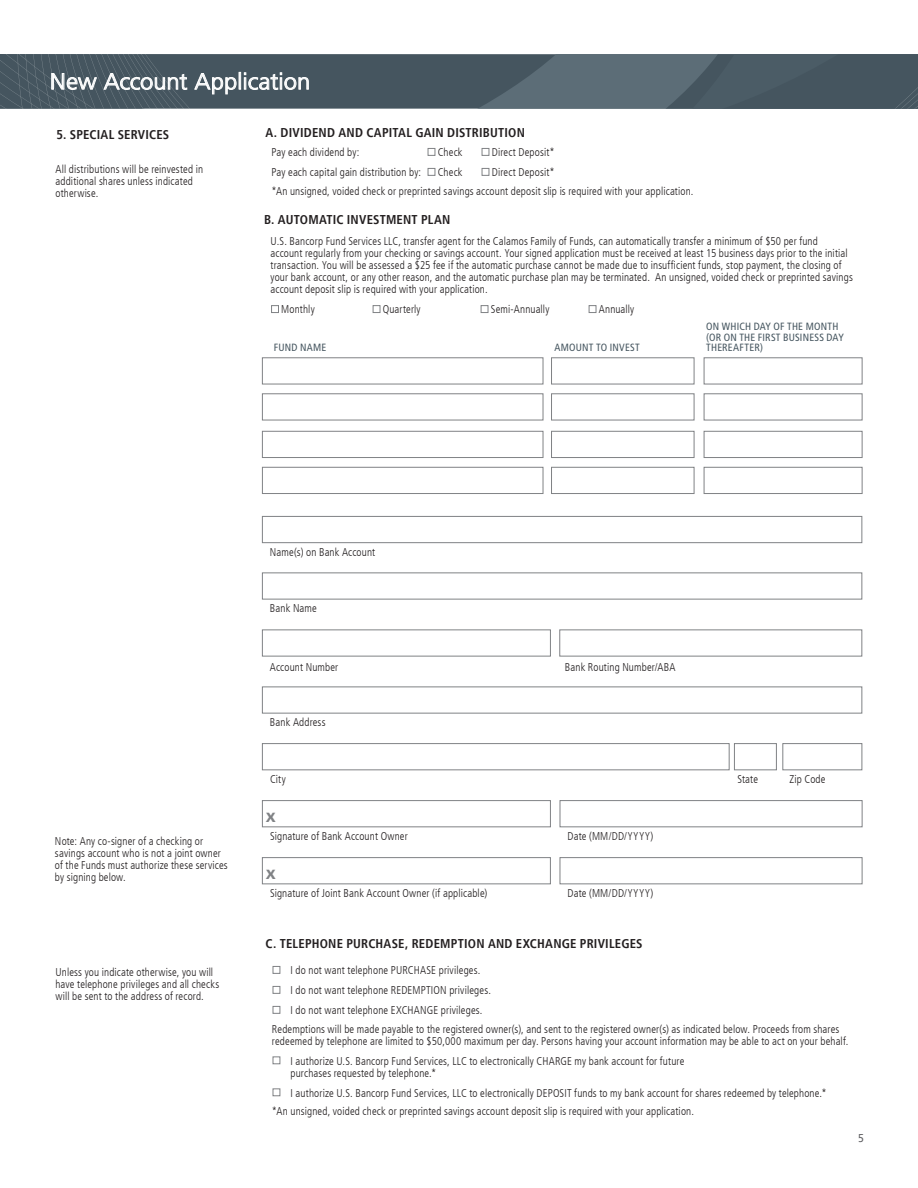
<style>
.page{position:relative;width:918px;height:1188px;background:#fff}
.page>*{position:absolute;margin:0;border:0;box-sizing:border-box;transform-origin:0 0}
.t1{font:300 22.5px "Frutiger LT";letter-spacing:.005em;color:#fff;scale:1.05 1}
.t2{font:700 18px "Frutiger LT";color:#808285}
.t3{font:700 condensed 12.75px "Frutiger LT";letter-spacing:.015em;color:#231f20}
.t4{font:300 condensed 11.25px/12px "Frutiger LT";letter-spacing:.015em;color:#231f20}
.t5{font:11.25px "Frutiger LT";color:#5f5f62;scale:.92 1}
.t6{font:condensed 10.5px/10.5px "Frutiger LT";letter-spacing:.02em;color:#45555f}
</style>
<div class="page">
<svg style="left:0;top:54px;width:918px;height:55px;background:#505f69"></svg>
<div style="left:428px;top:148px;width:7px;height:8px;border:1px solid #808285"></div>
<div style="left:482px;top:148px;width:7px;height:8px;border:1px solid #808285"></div>
<div style="left:428px;top:168px;width:7px;height:8px;border:1px solid #808285"></div>
<div style="left:482px;top:168px;width:7px;height:8px;border:1px solid #808285"></div>
<div style="left:271px;top:305px;width:8px;height:8px;border:1px solid #808285"></div>
<div style="left:373px;top:305px;width:7px;height:8px;border:1px solid #808285"></div>
<div style="left:481px;top:305px;width:7px;height:8px;border:1px solid #808285"></div>
<div style="left:589px;top:305px;width:7px;height:8px;border:1px solid #808285"></div>
<div style="left:262px;top:357px;width:281px;height:27px;border:1px solid #808285"></div>
<div style="left:551px;top:357px;width:143px;height:27px;border:1px solid #808285"></div>
<div style="left:262px;top:393px;width:281px;height:27px;border:1px solid #808285"></div>
<div style="left:551px;top:393px;width:143px;height:27px;border:1px solid #808285"></div>
<div style="left:262px;top:431px;width:281px;height:27px;border:1px solid #808285"></div>
<div style="left:551px;top:431px;width:143px;height:27px;border:1px solid #808285"></div>
<div style="left:262px;top:467px;width:281px;height:27px;border:1px solid #808285"></div>
<div style="left:551px;top:467px;width:143px;height:27px;border:1px solid #808285"></div>
<div style="left:704px;top:357px;width:158px;height:27px;border:1px solid #808285"></div>
<div style="left:704px;top:393px;width:158px;height:27px;border:1px solid #808285"></div>
<div style="left:704px;top:431px;width:158px;height:27px;border:1px solid #808285"></div>
<div style="left:704px;top:467px;width:158px;height:27px;border:1px solid #808285"></div>
<div style="left:262px;top:516px;width:600px;height:27px;border:1px solid #808285"></div>
<div style="left:262px;top:572px;width:600px;height:27px;border:1px solid #808285"></div>
<div style="left:559px;top:629px;width:303px;height:27px;border:1px solid #808285"></div>
<div style="left:262px;top:629px;width:289px;height:27px;border:1px solid #808285"></div>
<div style="left:262px;top:687px;width:600px;height:27px;border:1px solid #808285"></div>
<div style="left:262px;top:743px;width:468px;height:27px;border:1px solid #808285"></div>
<div style="left:782px;top:743px;width:80px;height:27px;border:1px solid #808285"></div>
<div style="left:734px;top:743px;width:43px;height:27px;border:1px solid #808285"></div>
<div style="left:262px;top:800px;width:289px;height:27px;border:1px solid #808285"></div>
<div style="left:560px;top:857px;width:302px;height:27px;border:1px solid #808285"></div>
<div style="left:560px;top:800px;width:302px;height:27px;border:1px solid #808285"></div>
<div style="left:262px;top:857px;width:289px;height:27px;border:1px solid #808285"></div>
<div style="left:273px;top:966px;width:7px;height:8px;border:1px solid #808285"></div>
<div style="left:273px;top:986px;width:7px;height:8px;border:1px solid #808285"></div>
<div style="left:273px;top:1006px;width:7px;height:8px;border:1px solid #808285"></div>
<div style="left:273px;top:1057px;width:7px;height:7px;border:1px solid #808285"></div>
<div style="left:273px;top:1089px;width:7px;height:7px;border:1px solid #808285"></div>
<h1 class="t1" style="left:50px;top:69px;width:249px">New Account Application</h1>
<p class="t3" style="left:57px;top:127px;width:114px">5. SPECIAL SERVICES</p>
<p class="t4" style="left:56px;top:163px;width:149px">All distributions will be reinvested in additional shares unless indicated otherwise.</p>
<p class="t3" style="left:266px;top:125px;width:261px">A. DIVIDEND AND CAPITAL GAIN DISTRIBUTION</p>
<p class="t4" style="left:272px;top:147px;width:89px">Pay each dividend by:</p>
<p class="t4" style="left:438px;top:147px;width:26px">Check</p>
<p class="t4" style="left:492px;top:147px;width:64px">Direct Deposit*</p>
<p class="t4" style="left:271px;top:167px;width:151px">Pay each capital gain distribution by:</p>
<p class="t4" style="left:438px;top:167px;width:26px">Check</p>
<p class="t4" style="left:271px;top:163px;width:424px;line-height:18.5px;text-indent:220px">Direct Deposit*<br>*An unsigned, voided check or preprinted savings account deposit slip is required with your application.</p>
<p class="t4" style="left:271px;top:236px;width:584px">U.S. Bancorp Fund Services LLC, transfer agent for the Calamos Family of Funds, can automatically transfer a minimum of $50 per fund<br>account regularly from your checking or savings account. Your signed application must be received at least 15 business days prior to the initial transaction. You will be assessed a $25 fee if the automatic purchase cannot be made due to insufficient funds, stop payment, the closing of your bank account, or any other reason, and the automatic purchase plan may be terminated. An unsigned, voided check or preprinted savings account deposit slip is required with your application.</p>
<p class="t4" style="left:281px;top:304px;width:35px">Monthly</p>
<p class="t4" style="left:383px;top:304px;width:39px">Quarterly</p>
<p class="t4" style="left:491px;top:304px;width:60px">Semi-Annually</p>
<p class="t4" style="left:599px;top:304px;width:37px">Annually</p>
<p class="t3" style="left:264px;top:212px;width:188px">B. AUTOMATIC INVESTMENT PLAN</p>
<p class="t6" style="left:274px;top:343px;width:54px">FUND NAME</p>
<p class="t6" style="left:554px;top:343px;width:87px">AMOUNT TO INVEST</p>
<p class="t6" style="left:706px;top:322px;width:139px">ON WHICH DAY OF THE MONTH (OR ON THE FIRST BUSINESS DAY<br>THEREAFTER)</p>
<p class="t4" style="left:270px;top:546px;width:107px">Name(s) on Bank Account</p>
<p class="t4" style="left:270px;top:602px;width:48px">Bank Name</p>
<p class="t4" style="left:270px;top:661px;width:70px">Account Number</p>
<p class="t4" style="left:565px;top:661px;width:112px">Bank Routing Number/ABA</p>
<p class="t4" style="left:270px;top:716px;width:57px">Bank Address</p>
<p class="t4" style="left:270px;top:773px;width:17px">City</p>
<p class="t4" style="left:737px;top:773px;width:22px">State</p>
<p class="t4" style="left:789px;top:773px;width:38px">Zip Code</p>
<p class="t4" style="left:55px;top:835px;width:174px">Note: Any co-signer of a checking or savings account who is not a joint owner of the Funds must authorize these services by signing below.</p>
<p class="t4" style="left:56px;top:966px;width:165px">Unless you indicate otherwise, you will have telephone privileges and all checks will be sent to the address of record.</p>
<h2 class="t2" style="left:266px;top:805px;width:12px">x</h2>
<p class="t4" style="left:270px;top:830px;width:139px">Signature of Bank Account Owner</p>
<p class="t4" style="left:568px;top:830px;width:87px">Date (MM/DD/YYYY)</p>
<h2 class="t2" style="left:266px;top:862px;width:12px">x</h2>
<p class="t4" style="left:270px;top:887px;width:219px">Signature of Joint Bank Account Owner (if applicable)</p>
<p class="t4" style="left:568px;top:887px;width:87px">Date (MM/DD/YYYY)</p>
<p class="t3" style="left:266px;top:936px;width:379px">C. TELEPHONE PURCHASE, REDEMPTION AND EXCHANGE PRIVILEGES</p>
<p class="t4" style="left:291px;top:961px;width:202px;line-height:20px">I do not want telephone PURCHASE privileges.<br>I do not want telephone REDEMPTION privileges.<br>I do not want telephone EXCHANGE privileges.</p>
<p class="t4" style="left:272px;top:1023px;width:578px">Redemptions will be made payable to the registered owner(s), and sent to the registered owner(s) as indicated below. Proceeds from shares redeemed by telephone are limited to $50,000 maximum per day. Persons having your account information may be able to act on your behalf.</p>
<p class="t4" style="left:291px;top:1055px;width:395px">I authorize U.S. Bancorp Fund Services, LLC to electronically CHARGE my bank account for future purchases requested by telephone.*</p>
<p class="t4" style="left:272px;top:1084px;width:556px;line-height:18.5px;text-indent:19px">I authorize U.S. Bancorp Fund Services, LLC to electronically DEPOSIT funds to my bank account for shares redeemed by telephone.* *An unsigned, voided check or preprinted savings account deposit slip is required with your application.</p>
<p class="t5" style="left:858px;top:1132px;width:8px">5</p>
</div>
